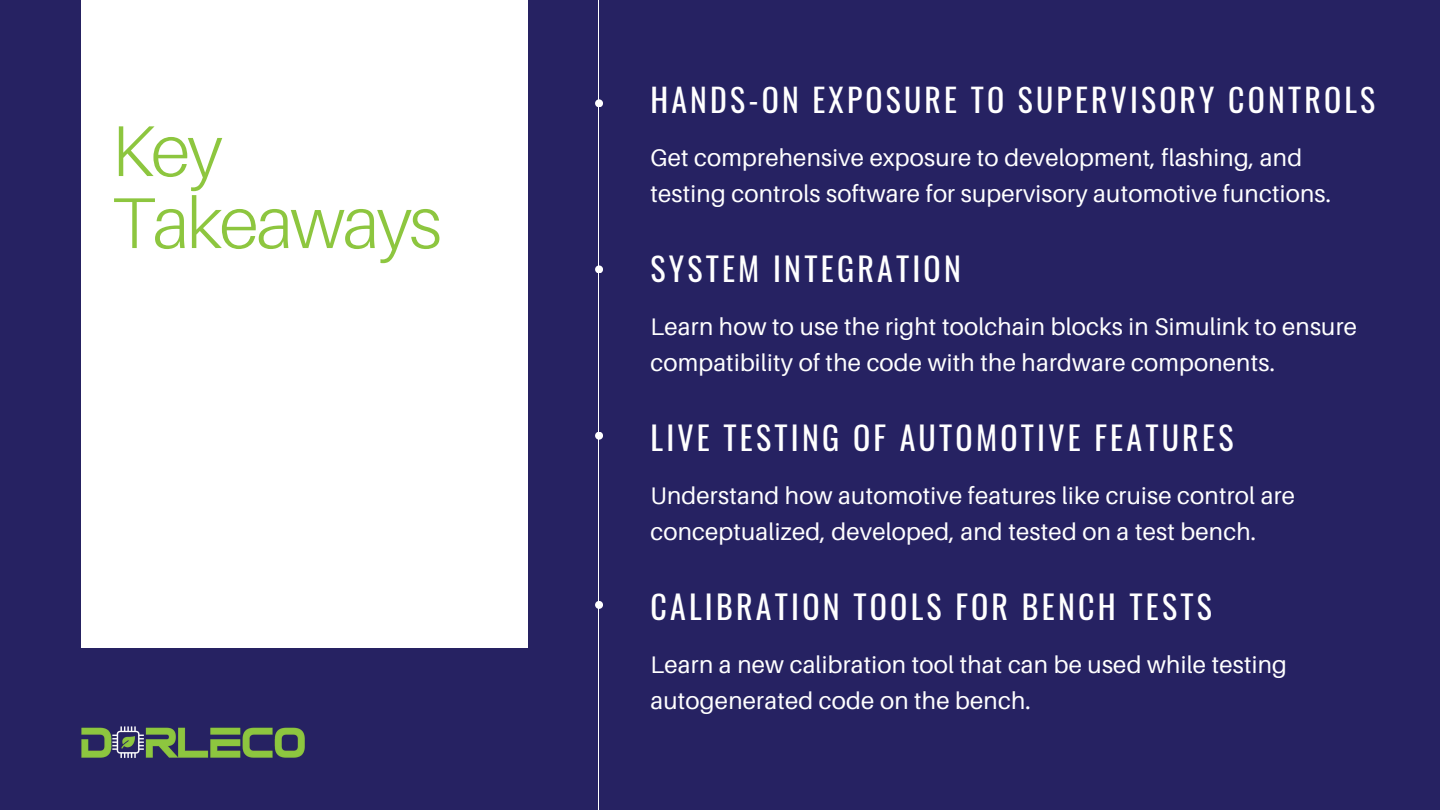
<style>
.page{position:relative;width:1440px;height:810px;background:#262262}
.page>*{position:absolute;margin:0;border:0;box-sizing:border-box;transform-origin:0 0}
.t1{font:300 72px/72px "Aileron";letter-spacing:-.04em;color:#8dc63f}
.t2{font:32px "Oswald";letter-spacing:.1em;color:#fff}
.t3{font:31.8px "Oswald";letter-spacing:.1em;color:#fff}
.t4{font:24px/36px "Aileron";letter-spacing:.01em;color:#fff}
</style>
<div class="page">
<div style="left:81px;top:0;width:447px;height:648px;background:#fff"></div>
<hr style="left:599px;top:0;width:1px;height:810px;background:#fff">
<div style="left:595px;top:99px;width:8px;height:8px;background:#fff;border-radius:50%"></div>
<div style="left:595px;top:265px;width:8px;height:8px;background:#fff;border-radius:50%"></div>
<div style="left:595px;top:432px;width:8px;height:8px;background:#fff;border-radius:50%"></div>
<div style="left:595px;top:601px;width:8px;height:8px;background:#fff;border-radius:50%"></div>
<img style="left:81px;top:726px;width:224px;height:32px">
<h1 class="t1" style="left:112px;top:113px;width:332px">Key<br>Takeaways</h1>
<h3 class="t3" style="left:650px;top:75px;width:726px">HANDS-ON EXPOSURE TO SUPERVISORY CONTROLS</h3>
<p class="t4" style="left:650px;top:139px;width:682px">Get comprehensive exposure to development, flashing, and testing controls software for supervisory automotive functions.</p>
<h2 class="t2" style="left:650px;top:244px;width:312px">SYSTEM INTEGRATION</h2>
<p class="t4" style="left:650px;top:308px;width:708px">Learn how to use the right toolchain blocks in Simulink to ensure compatibility of the code with the hardware components.</p>
<h2 class="t2" style="left:650px;top:413px;width:585px">LIVE TESTING OF AUTOMOTIVE FEATURES</h2>
<p class="t4" style="left:650px;top:477px;width:646px">Understand how automotive features like cruise control are conceptualized, developed, and tested on a test bench.</p>
<h2 class="t2" style="left:650px;top:582px;width:563px">CALIBRATION TOOLS FOR BENCH TESTS</h2>
<p class="t4" style="left:650px;top:646px;width:638px">Learn a new calibration tool that can be used while testing autogenerated code on the bench.</p>
</div>
